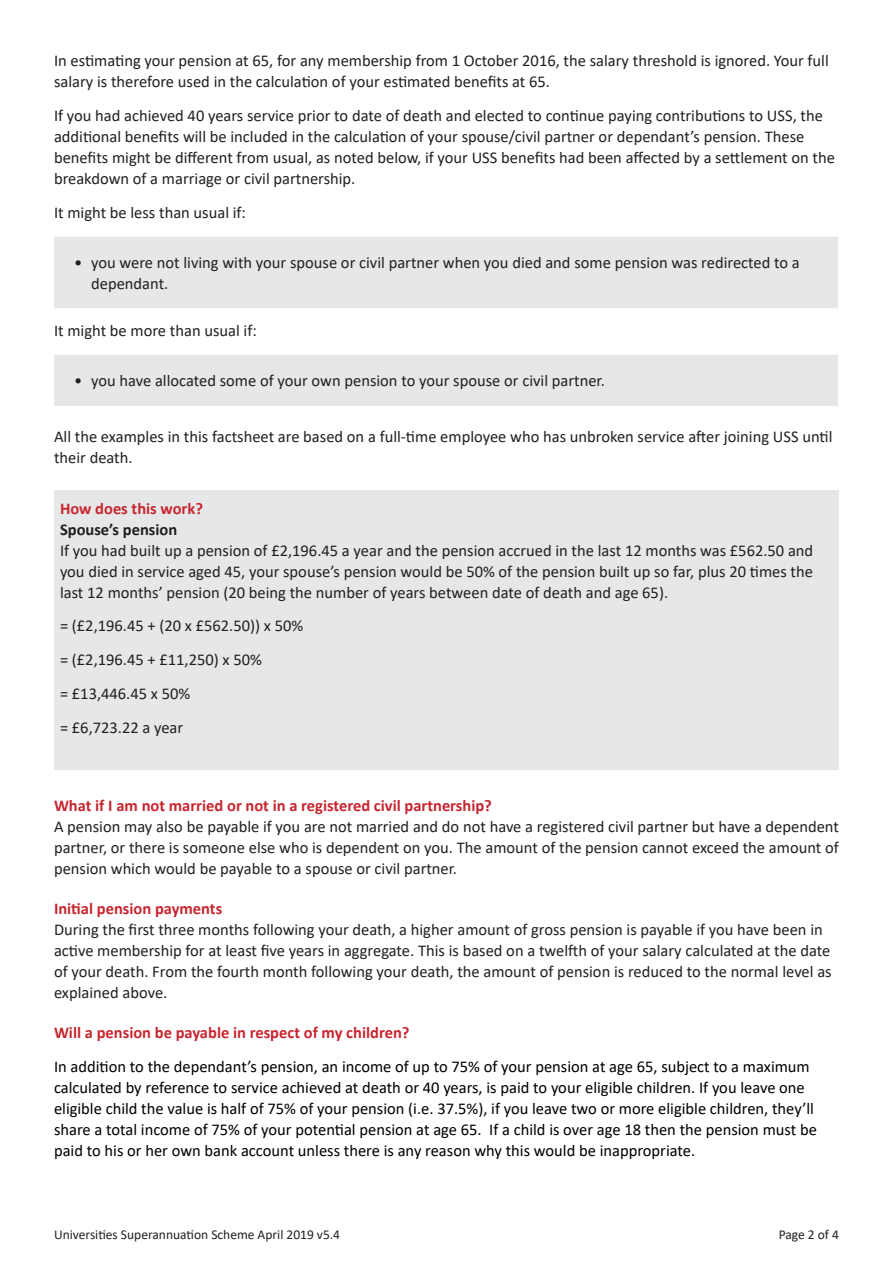
<style>
.page{position:relative;width:893px;height:1263px;background:#fff}
.page>*{position:absolute;margin:0;border:0;box-sizing:border-box;transform-origin:0 0}
.t1{font:16.5px/21px "Calibri";color:#231f20}
.t2{font:16.5px/21px "Calibri";color:#000}
.t3{font:700 16.5px "Calibri";color:#c7262f}
.t4{font:13.5px "Calibri";color:#231f20}
.s1{font-weight:700;color:#c7262f}
.s2{font-weight:700}
</style>
<div class="page">
<div style="left:54px;top:237px;width:784px;height:71px;background:#e6e7e9"></div>
<div style="left:54px;top:355px;width:784px;height:51px;background:#e6e7e9"></div>
<div style="left:54px;top:490px;width:785px;height:279px;background:#e6e7e9"></div>
<p class="t1" style="left:54px;top:50px;width:776px">In estimating your pension at 65, for any membership from 1 October 2016, the salary threshold is ignored. Your full salary is therefore used in the calculation of your estimated benefits at 65.</p>
<p class="t1" style="left:54px;top:105px;width:782px">If you had achieved 40 years service prior to date of death and elected to continue paying contributions to USS, the additional benefits will be included in the calculation of your spouse/civil partner or dependant’s pension. These benefits might be different from usual, as noted below, if your USS benefits had been affected by a settlement on the breakdown of a marriage or civil partnership.</p>
<p class="t1" style="left:54px;top:201px;width:194px">It might be less than usual if:</p>
<p class="t1" style="left:91px;top:252px;width:710px;text-indent:-17px">• you were not living with your spouse or civil partner when you died and some pension was redirected to a dependant.</p>
<p class="t1" style="left:54px;top:320px;width:204px">It might be more than usual if:</p>
<p class="t1" style="left:74px;top:370px;width:532px">• you have allocated some of your own pension to your spouse or civil partner.</p>
<p class="t1" style="left:54px;top:426px;width:780px">All the examples in this factsheet are based on a full-time employee who has unbroken service after joining USS until their death.</p>
<p class="t1" style="left:60px;top:497px;width:755px"><span class="s1">How does this work?<br></span><span class="s2">Spouse’s pension<br></span>If you had built up a pension of £2,196.45 a year and the pension accrued in the last 12 months was £562.50 and you died in service aged 45, your spouse’s pension would be 50% of the pension built up so far, plus 20 times the last 12 months’ pension (20 being the number of years between date of death and age 65).</p>
<p class="t1" style="left:60px;top:615px;width:245px">= (£2,196.45 + (20 x £562.50)) x 50%</p>
<p class="t1" style="left:60px;top:649px;width:203px">= (£2,196.45 + £11,250) x 50%</p>
<p class="t1" style="left:60px;top:682px;width:132px">= £13,446.45 x 50%</p>
<p class="t1" style="left:60px;top:716px;width:125px">= £6,723.22 a year</p>
<p class="t1" style="left:54px;top:795px;width:786px"><span class="s1">What if I am not married or not in a registered civil partnership?<br></span>A pension may also be payable if you are not married and do not have a registered civil partner but have a dependent partner, or there is someone else who is dependent on you. The amount of the pension cannot exceed the amount of pension which would be payable to a spouse or civil partner.</p>
<p class="t1" style="left:54px;top:898px;width:779px"><span class="s1">Initial pension payments<br></span>During the first three months following your death, a higher amount of gross pension is payable if you have been in active membership for at least five years in aggregate. This is based on a twelfth of your salary calculated at the date of your death. From the fourth month following your death, the amount of pension is reduced to the normal level as explained above.</p>
<p class="t3" style="left:54px;top:1021px;width:357px">Will a pension be payable in respect of my children?</p>
<p class="t2" style="left:54px;top:1055px;width:764px">In addition to the dependant’s pension, an income of up to 75% of your pension at age 65, subject to a maximum calculated by reference to service achieved at death or 40 years, is paid to your eligible children. If you leave one eligible child the value is half of 75% of your pension (i.e. 37.5%), if you leave two or more eligible children, they’ll share a total income of 75% of your potential pension at age 65. If a child is over age 18 then the pension must be paid to his or her own bank account unless there is any reason why this would be inappropriate.</p>
<p class="t4" style="left:54px;top:1225px;width:288px">Universities Superannuation Scheme April 2019 v5.4</p>
<p class="t4" style="left:779px;top:1225px;width:62px">Page 2 of 4</p>
</div>
